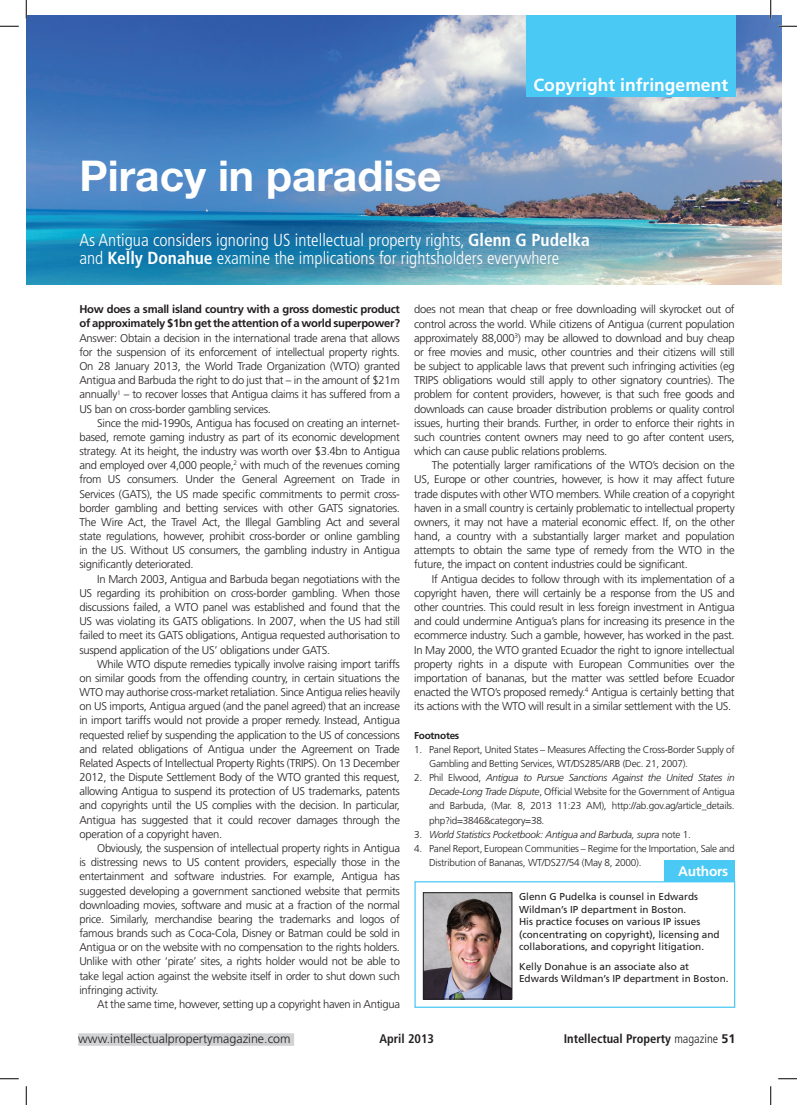
<style>
.page{position:relative;width:797px;height:1105px;background:#fff}
.page>*{position:absolute;margin:0;border:0;box-sizing:border-box;transform-origin:0 0}
.t1{font:700 42.5px "Helvetica Neue LT Std";color:#fff}
.t2{font:300 condensed 17.5px/18.8px "Frutiger LT Std";color:#fff}
.t3{font:700 17.5px "Frutiger LT Std";color:#fff}
.t4{font:700 13.75px "Frutiger LT Std";letter-spacing:-.025em;color:#fff}
.t5{font:700 condensed 12.5px "Frutiger LT Std";color:#231f20}
.t6{font:300 12.5px "Frutiger LT Std";color:#231f20}
.t7{font:300 11.25px/14.1px "Frutiger LT Std";letter-spacing:-.025em;color:#231f20;text-align:justify}
.t8{font:700 11.25px/14.1px "Frutiger LT Std";letter-spacing:-.025em;color:#231f20}
.t9{font:300 10px/14.1px "Frutiger LT Std";letter-spacing:-.025em;color:#231f20}
.t10{font:10px/12.5px "Frutiger LT Std";color:#231f20}
.t11{font:italic 300 10px "Frutiger LT Std";letter-spacing:-.025em;color:#231f20}
.t12{font:700 10px "Frutiger LT Std";letter-spacing:-.025em;color:#231f20}
.s1{font-weight:700}
.s2{font-style:italic}
.s3{font-style:normal}
.s4{font-weight:300}
.s5{font-stretch:normal}
</style>
<div class="page">
<img style="left:26px;top:16px;width:755px;height:269px">
<div style="left:526px;top:16px;width:209px;height:81px;background:#49c9f4"></div>
<div style="left:78px;top:1033px;width:216px;height:13px;background:#d1d2d4"></div>
<div style="left:414px;top:881px;width:321px;height:127px;border:1px solid #49c9f4"></div>
<div style="left:664px;top:860px;width:71px;height:21px;background:#49c9f4"></div>
<img style="left:425px;top:895px;width:85px;height:102px">
<div style="left:423px;top:893px;width:89px;height:106px;border:1px solid #231f20"></div>
<svg style="left:0;top:25px;width:19px;height:2px"></svg>
<svg style="left:778px;top:25px;width:19px;height:2px"></svg>
<svg style="left:0;top:1078px;width:19px;height:1px"></svg>
<svg style="left:778px;top:1078px;width:19px;height:1px"></svg>
<svg style="left:25px;top:0;width:2px;height:19px"></svg>
<svg style="left:25px;top:1086px;width:2px;height:19px"></svg>
<svg style="left:770px;top:0;width:1px;height:19px"></svg>
<svg style="left:770px;top:1086px;width:1px;height:19px"></svg>
<h2 class="t3" style="left:533px;top:75px;width:196px">Copyright infringement</h2>
<h1 class="t1" style="left:79px;top:150px;width:363px">Piracy in paradise</h1>
<h2 class="t2" style="left:79px;top:230px;width:512px">As Antigua considers ignoring US intellectual property rights, <span class="s1">Glenn G Pudelka </span>and <span class="s1">Kelly Donahue</span> examine the implications for rightsholders everywhere</h2>
<p class="t8" style="left:79px;top:302px;width:322px">How does a small island country with a gross domestic product of approximately $1bn get the attention of a world superpower?</p>
<p class="t7" style="left:79px;top:331px;width:322px">Answer: Obtain a decision in the international trade arena that allows for the suspension of its enforcement of intellectual property rights.<br>On 28 January 2013, the World Trade Organization (WTO) granted Antigua and Barbuda the right to do just that – in the amount of $21m annually<sup>1</sup> – to recover losses that Antigua claims it has suffered from a US ban on cross-border gambling services.</p>
<p class="t7" style="left:79px;top:416px;width:322px;text-indent:18px">Since the mid-1990s, Antigua has focused on creating an internet&shy;based, remote gaming industry as part of its economic development strategy. At its height, the industry was worth over $3.4bn to Antigua and employed over 4,000 people,<sup>2</sup> with much of the revenues coming from US consumers. Under the General Agreement on Trade in Services (GATS), the US made specific commitments to permit cross&shy;border gambling and betting services with other GATS signatories.<br>The Wire Act, the Travel Act, the Illegal Gambling Act and several state regulations, however, prohibit cross-border or online gambling in the US. Without US consumers, the gambling industry in Antigua significantly deteriorated.</p>
<p class="t7" style="left:79px;top:572px;width:322px;text-indent:18px">In March 2003, Antigua and Barbuda began negotiations with the US regarding its prohibition on cross-border gambling. When those discussions failed, a WTO panel was established and found that the US was violating its GATS obligations. In 2007, when the US had still failed to meet its GATS obligations, Antigua requested authorisation to suspend application of the US’ obligations under GATS.</p>
<p class="t7" style="left:79px;top:657px;width:322px;text-indent:18px">While WTO dispute remedies typically involve raising import tariffs on similar goods from the offending country, in certain situations the WTO may authorise cross-market retaliation. Since Antigua relies heavily on US imports, Antigua argued (and the panel agreed) that an increase in import tariffs would not provide a proper remedy. Instead, Antigua requested relief by suspending the application to the US of concessions and related obligations of Antigua under the Agreement on Trade Related Aspects of Intellectual Property Rights (TRIPS). On 13 December 2012, the Dispute Settlement Body of the WTO granted this request, allowing Antigua to suspend its protection of US trademarks, patents and copyrights until the US complies with the decision. In particular, Antigua has suggested that it could recover damages through the operation of a copyright haven.</p>
<p class="t7" style="left:79px;top:841px;width:322px;text-indent:18px">Obviously, the suspension of intellectual property rights in Antigua is distressing news to US content providers, especially those in the entertainment and software industries. For example, Antigua has suggested developing a government sanctioned website that permits downloading movies, software and music at a fraction of the normal price. Similarly, merchandise bearing the trademarks and logos of famous brands such as Coca-Cola, Disney or Batman could be sold in Antigua or on the website with no compensation to the rights holders.<br>Unlike with other ‘pirate’ sites, a rights holder would not be able to take legal action against the website itself in order to shut down such infringing activity.</p>
<p class="t7" style="left:97px;top:997px;width:304px">At the same time, however, setting up a copyright haven in Antigua</p>
<p class="t7" style="left:414px;top:303px;width:322px">does not mean that cheap or free downloading will skyrocket out of control across the world. While citizens of Antigua (current population approximately 88,000<sup>3</sup>) may be allowed to download and buy cheap or free movies and music, other countries and their citizens will still be subject to applicable laws that prevent such infringing activities (eg TRIPS obligations would still apply to other signatory countries). The problem for content providers, however, is that such free goods and downloads can cause broader distribution problems or quality control issues, hurting their brands. Further, in order to enforce their rights in such countries content owners may need to go after content users, which can cause public relations problems.</p>
<p class="t7" style="left:414px;top:458px;width:322px;text-indent:18px">The potentially larger ramifications of the WTO’s decision on the US, Europe or other countries, however, is how it may affect future trade disputes with other WTO members. While creation of a copyright haven in a small country is certainly problematic to intellectual property owners, it may not have a material economic effect. If, on the other hand, a country with a substantially larger market and population attempts to obtain the same type of remedy from the WTO in the future, the impact on content industries could be significant.</p>
<p class="t7" style="left:414px;top:572px;width:322px;text-indent:18px">If Antigua decides to follow through with its implementation of a copyright haven, there will certainly be a response from the US and other countries. This could result in less foreign investment in Antigua and could undermine Antigua’s plans for increasing its presence in the ecommerce industry. Such a gamble, however, has worked in the past.<br>In May 2000, the WTO granted Ecuador the right to ignore intellectual property rights in a dispute with European Communities over the importation of bananas, but the matter was settled before Ecuador enacted the WTO’s proposed remedy.<sup>4</sup> Antigua is certainly betting that its actions with the WTO will result in a similar settlement with the US.</p>
<p class="t12" style="left:414px;top:729px;width:47px">Footnotes</p>
<p class="t9" style="left:429px;top:742px;width:307px;text-indent:-15px">1. Panel Report, United States – Measures Affecting the Cross-Border Supply of<br>Gambling and Betting Services, WT/DS285/ARB (Dec. 21, 2007).</p>
<p class="t9" style="left:429px;top:771px;width:307px;text-align:justify;text-indent:-15px">2. Phil Elwood, <span class="s2">Antigua to Pursue Sanctions Against the United States in Decade-Long Trade Dispute</span>, Official Website for the Government of Antigua and Barbuda, (Mar. 8, 2013 11:23 AM), http://ab.gov.ag/article_details. php?id=3846&amp;category=38.</p>
<p class="t11" style="left:414px;top:828px;width:278px"><span class="s3">3.</span> World Statistics Pocketbook: Antigua and Barbuda, supra <span class="s3">note 1.</span></p>
<p class="t9" style="left:429px;top:841px;width:307px;text-indent:-15px">4. Panel Report, European Communities – Regime for the Importation, Sale and<br>Distribution of Bananas, WT/DS27/54 (May 8, 2000).</p>
<p class="t4" style="left:678px;top:863px;width:51px">Authors</p>
<p class="t10" style="left:519px;top:890px;width:202px">Glenn G Pudelka is counsel in Edwards Wildman’s IP department in Boston.<br>His practice focuses on various IP issues (concentrating on copyright), licensing and collaborations, and copyright litigation.</p>
<p class="t10" style="left:519px;top:960px;width:211px">Kelly Donahue is an associate also at<br>Edwards Wildman’s IP department in Boston.</p>
<p class="t6" style="left:78px;top:1032px;width:214px">www.intellectualpropertymagazine.com</p>
<p class="t5" style="left:379px;top:1031px;width:56px">April 2013</p>
<p class="t5" style="left:563px;top:1031px;width:173px">Intellectual Property <span class="s4">magazine</span> <span class="s5">51</span></p>
</div>
